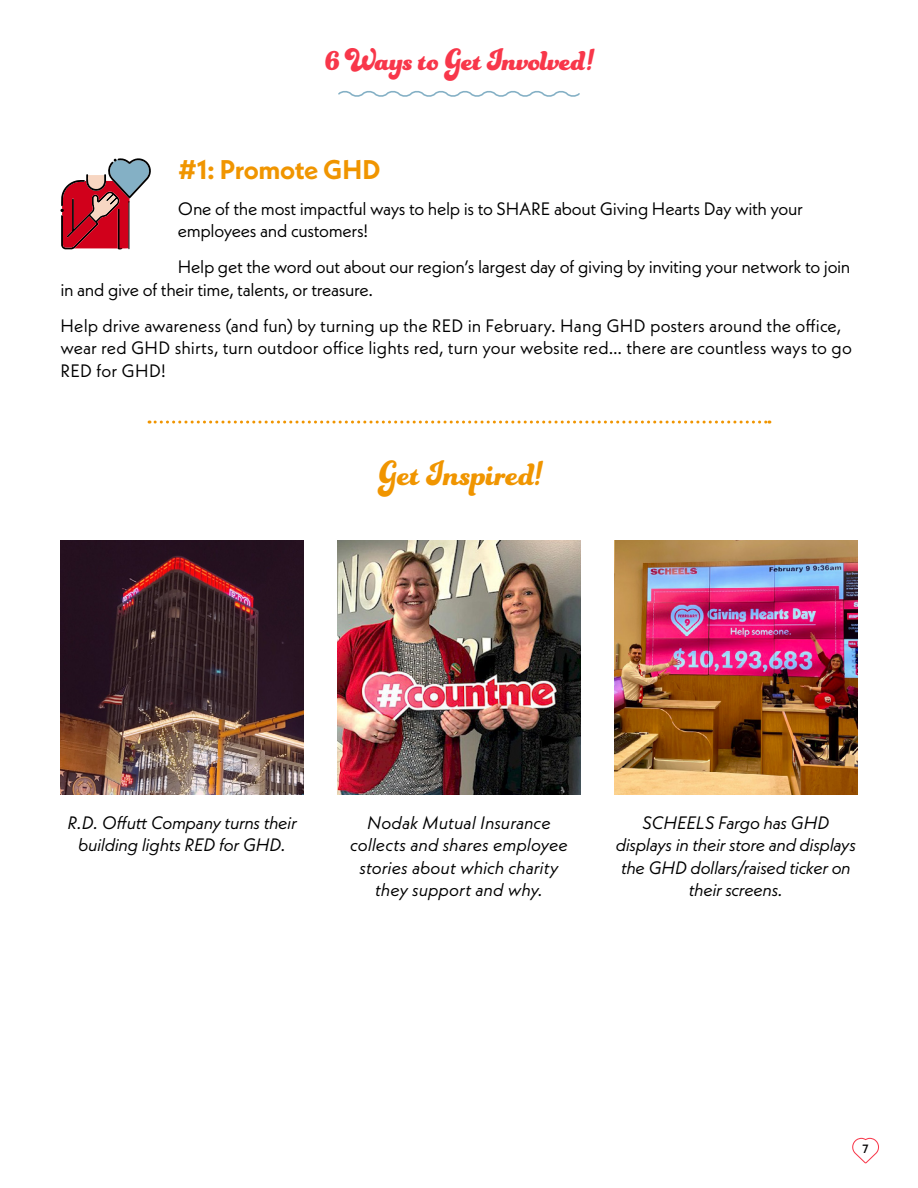
<style>
.page{position:relative;width:918px;height:1188px;background:#fff}
.page>*{position:absolute;margin:0;border:0;box-sizing:border-box;transform-origin:0 0}
.t1{font:37.5px "Funkydori";color:#f09500}
.t2{font:700 33px "Funkydori";letter-spacing:-.01em;color:#f8374a}
.t3{font:700 27px "Neue Kabel";letter-spacing:-.015em;color:#f09500}
.t4{font:18px/22.5px "Neue Kabel";letter-spacing:-.01em;color:#000}
.t5{font:italic 18px/22.5px "Neue Kabel";letter-spacing:-.01em;color:#000;text-align:center}
.t6{font:500 12px "Neue Kabel";color:#000}
</style>
<div class="page">
<svg style="left:60px;top:158px;width:91px;height:92px"></svg>
<svg style="left:149px;top:421px;width:621px;height:3px"></svg>
<img style="left:60px;top:540px;width:244px;height:255px">
<img style="left:337px;top:540px;width:244px;height:255px">
<img style="left:614px;top:540px;width:244px;height:255px">
<svg style="left:338px;top:91px;width:242px;height:6px"></svg>
<svg style="left:852px;top:1137px;width:27px;height:27px"></svg>
<h2 class="t2" style="left:325px;top:39px;width:269px">6 Ways to Get Involved!</h2>
<h3 class="t3" style="left:178px;top:152px;width:204px">#1: Promote GHD</h3>
<p class="t4" style="left:178px;top:197px;width:626px">One of the most impactful ways to help is to SHARE about Giving Hearts Day with your employees and customers!</p>
<p class="t4" style="left:60px;top:255px;width:791px;text-indent:117px">Help get the word out about our region’s largest day of giving by inviting your network to join in and give of their time, talents, or treasure.</p>
<p class="t4" style="left:60px;top:314px;width:793px">Help drive awareness (and fun) by turning up the RED in February. Hang GHD posters around the office, wear red GHD shirts, turn outdoor office lights red, turn your website red… there are countless ways to go<br>RED for GHD!</p>
<h1 class="t1" style="left:378px;top:450px;width:165px">Get Inspired!</h1>
<p class="t5" style="left:67px;top:811px;width:231px">R.D. Offutt Company turns their building lights RED for GHD.</p>
<p class="t5" style="left:350px;top:811px;width:219px">Nodak Mutual Insurance collects and shares employee stories about which charity they support and why.</p>
<p class="t5" style="left:616px;top:811px;width:242px">SCHEELS Fargo has GHD displays in their store and displays the GHD dollars/raised ticker on their screens.</p>
<p class="t6" style="left:863px;top:1141px;width:8px">7</p>
</div>
